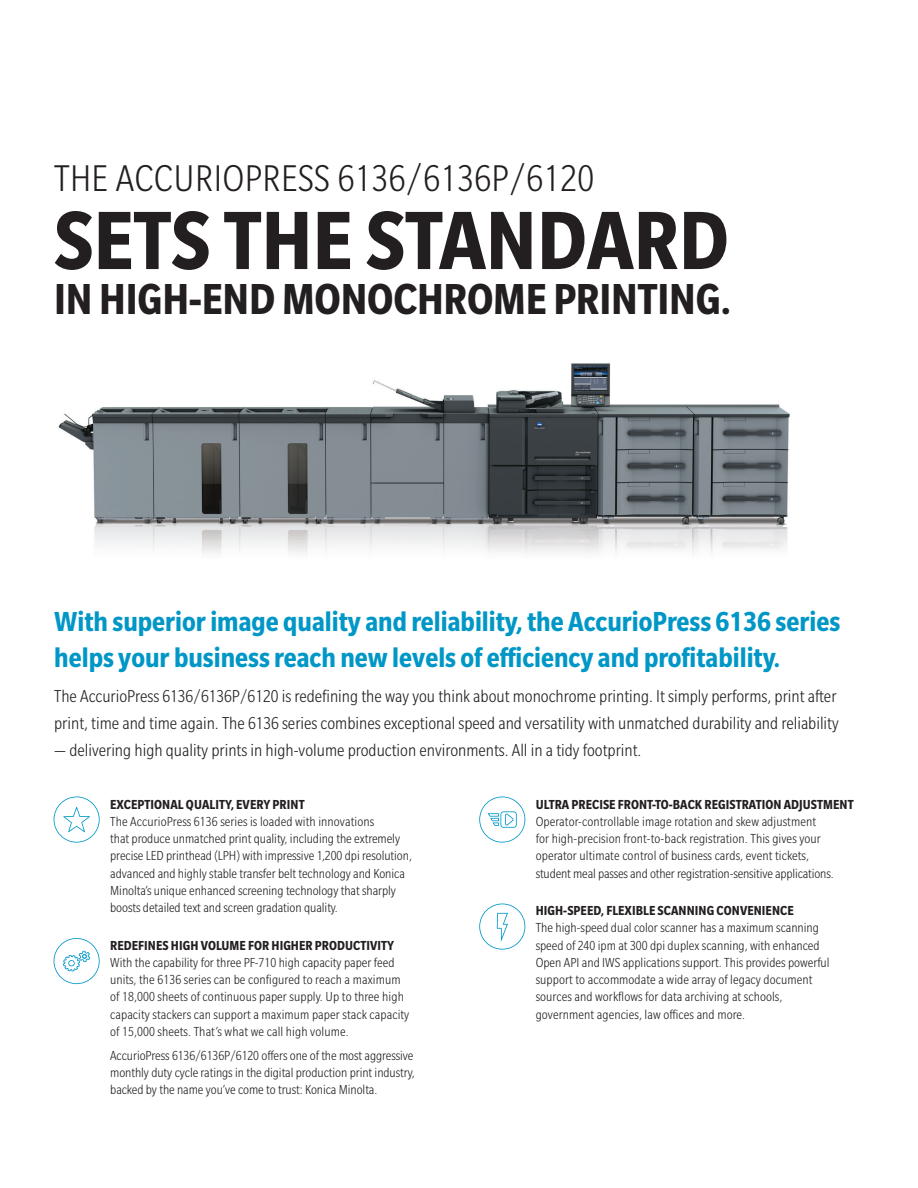
<style>
.page{position:relative;width:918px;height:1188px;background:#fff}
.page>*{position:absolute;margin:0;border:0;box-sizing:border-box;transform-origin:0 0}
.t1{font:700 condensed 90px "Slate Std";color:#231f20}
.t2{font:700 condensed 47.25px "Slate Std";letter-spacing:-.005em;color:#231f20}
.t3{font:300 condensed 40.5px "Slate Std";letter-spacing:.01em;color:#231f20}
.t4{font:700 condensed 30px/36px "Slate Std";color:#0097c7}
.t5{font:300 condensed 18.75px/27px "Slate Std";color:#231f20}
.t6{font:300 condensed 14.25px/17.2px "Slate Std";color:#231f20}
.t7{font:700 condensed 14.25px "Slate Std";letter-spacing:.005em;color:#231f20}
</style>
<div class="page">
<img style="left:58px;top:363px;width:732px;height:190px">
<svg style="left:54px;top:938px;width:46px;height:46px"></svg>
<svg style="left:54px;top:797px;width:46px;height:46px"></svg>
<svg style="left:479px;top:904px;width:46px;height:46px"></svg>
<svg style="left:479px;top:797px;width:46px;height:46px"></svg>
<h3 class="t3" style="left:54px;top:162px;width:542px">THE ACCURIOPRESS 6136 / 6136P / 6120</h3>
<h1 class="t1" style="left:54px;top:206px;width:676px">SETS THE STANDARD</h1>
<h2 class="t2" style="left:54px;top:281px;width:679px">IN HIGH-END MONOCHROME PRINTING.</h2>
<h3 class="t4" style="left:54px;top:605px;width:787px">With superior image quality and reliability, the AccurioPress 6136 series helps your business reach new levels of efficiency and profitability.</h3>
<p class="t5" style="left:54px;top:683px;width:786px">The AccurioPress 6136 / 6136P / 6120 is redefining the way you think about monochrome printing. It simply performs, print after print, time and time again. The 6136 series combines exceptional speed and versatility with unmatched durability and reliability</p>
<h3 class="t5" style="left:54px;top:737px;width:589px">— delivering high quality prints in high-volume production environments. All in a tidy footprint.</h3>
<p class="t7" style="left:110px;top:799px;width:196px">EXCEPTIONAL QUALITY, EVERY PRINT</p>
<p class="t6" style="left:110px;top:813px;width:303px">The AccurioPress 6136 series is loaded with innovations<br>that produce unmatched print quality, including the extremely precise LED printhead (LPH) with impressive 1,200 dpi resolution, advanced and highly stable transfer belt technology and Konica Minolta’s unique enhanced screening technology that sharply boosts detailed text and screen gradation quality.</p>
<p class="t7" style="left:110px;top:940px;width:286px">REDEFINES HIGH VOLUME FOR HIGHER PRODUCTIVITY</p>
<p class="t6" style="left:110px;top:954px;width:301px">With the capability for three PF-710 high capacity paper feed units, the 6136 series can be configured to reach a maximum of 18,000 sheets of continuous paper supply. Up to three high capacity stackers can support a maximum paper stack capacity of 15,000 sheets. That’s what we call high volume.</p>
<p class="t6" style="left:110px;top:1047px;width:306px;text-align:justify">AccurioPress 6136 / 6136P / 6120 offers one of the most aggressive monthly duty cycle ratings in the digital production print industry, backed by the name you’ve come to trust: Konica Minolta.</p>
<p class="t7" style="left:536px;top:799px;width:320px">ULTRA PRECISE FRONT-TO-BACK REGISTRATION ADJUSTMENT</p>
<p class="t6" style="left:536px;top:813px;width:299px">Operator-controllable image rotation and skew adjustment<br>for high-precision front-to-back registration. This gives your operator ultimate control of business cards, event tickets, student meal passes and other registration-sensitive applications.</p>
<p class="t7" style="left:536px;top:905px;width:260px">HIGH-SPEED, FLEXIBLE SCANNING CONVENIENCE</p>
<p class="t6" style="left:536px;top:920px;width:295px">The high-speed dual color scanner has a maximum scanning speed of 240 ipm at 300 dpi duplex scanning, with enhanced Open API and IWS applications support. This provides powerful support to accommodate a wide array of legacy document sources and workflows for data archiving at schools, government agencies, law offices and more.</p>
</div>
